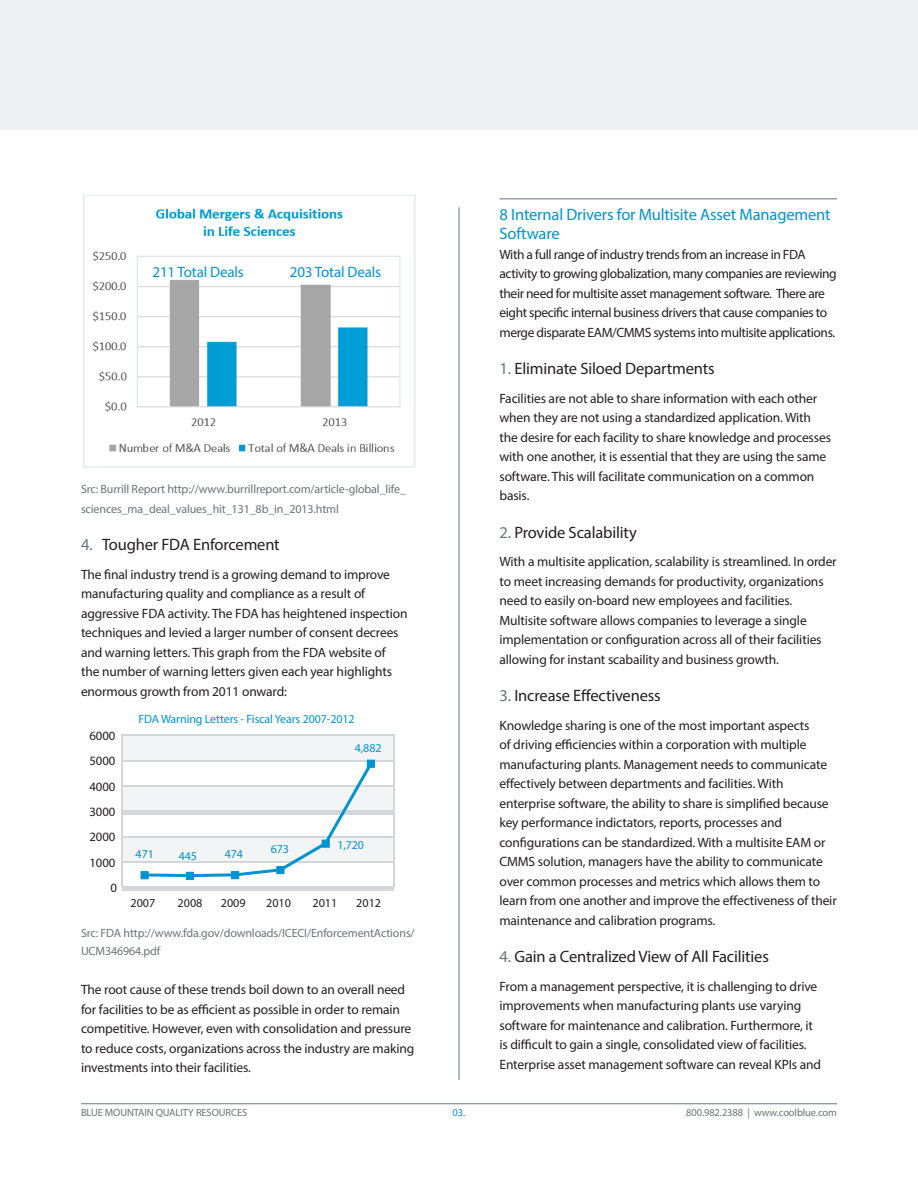
<style>
.page{position:relative;width:918px;height:1188px;background:#fff}
.page>*{position:absolute;margin:0;border:0;box-sizing:border-box;transform-origin:0 0}
.subhead_indents{font:16.5px "Myriad Pro";letter-spacing:-.01em;color:#231f20}
.subhead_w__top_rule{font:16.5px/19.5px "Myriad Pro";letter-spacing:-.01em;color:#0093d0}
.note_in_blue{font:15px "Myriad Pro";letter-spacing:-.01em;color:#0093d0}
.body_text{font:13.5px/19.5px "Myriad Pro";letter-spacing:-.01em;color:#231f20}
.body_text-2{font:13.5px/19.5px "Myriad Pro";letter-spacing:-.03em;color:#231f20}
.t1{font:12.75px "Myriad Pro";color:#231f20}
.t2{font:12.15px "Myriad Pro";color:#231f20}
.body_text-3{font:12px/19.5px "Myriad Pro";letter-spacing:-.01em;color:#6a747b}
.note_in_blue-2{font:12px "Myriad Pro";letter-spacing:-.01em;color:#0093d0}
.t3{font:10.5px "Myriad Pro";letter-spacing:-.01em;color:#6a747b}
.t4{font:10.5px "Myriad Pro";color:#0093d0}
.s1{color:#6a747b}
</style>
<div class="page">
<hr style="left:81px;top:1103px;width:756px;height:1px;background:#6a747b">
<hr style="left:459px;top:207px;width:1px;height:873px;background:#6a747b">
<div style="left:0;top:0;width:918px;height:130px;background:#edeff1"></div>
<hr style="left:500px;top:198px;width:337px;height:1px;background:#6a747b">
<div style="left:123px;top:736px;width:270px;height:24px;background:#f2f4f5"></div>
<div style="left:123px;top:787px;width:270px;height:24px;background:#f2f4f5"></div>
<div style="left:123px;top:837px;width:270px;height:24px;background:#f2f4f5"></div>
<hr style="left:393px;top:735px;width:1px;height:152px;background:#d3d7db">
<hr style="left:121px;top:735px;width:2px;height:152px;background:#d3d7db">
<hr style="left:122px;top:861px;width:272px;height:1px;background:#d3d7db">
<hr style="left:122px;top:836px;width:272px;height:1px;background:#d3d7db">
<hr style="left:122px;top:811px;width:272px;height:4px;background:#d3d7db">
<hr style="left:122px;top:785px;width:272px;height:2px;background:#d3d7db">
<hr style="left:122px;top:760px;width:272px;height:1px;background:#d3d7db">
<hr style="left:122px;top:735px;width:272px;height:1px;background:#d3d7db">
<svg style="left:142px;top:760px;width:233px;height:119px"></svg>
<div style="left:141px;top:871px;width:8px;height:8px;background:#0093d0;border:1px solid #0093d0"></div>
<div style="left:186px;top:872px;width:8px;height:8px;background:#0093d0;border:1px solid #0093d0"></div>
<div style="left:231px;top:871px;width:8px;height:8px;background:#0093d0;border:1px solid #0093d0"></div>
<div style="left:276px;top:866px;width:8px;height:8px;background:#0093d0;border:1px solid #0093d0"></div>
<div style="left:322px;top:840px;width:8px;height:8px;background:#0093d0;border:1px solid #0093d0"></div>
<div style="left:367px;top:760px;width:8px;height:8px;background:#0093d0;border:1px solid #0093d0"></div>
<hr style="left:122px;top:887px;width:272px;height:4px;background:#d3d7db">
<img style="left:83px;top:195px;width:333px;height:273px">
<p class="note_in_blue" style="left:153px;top:263px;width:93px">211 Total Deals</p>
<p class="note_in_blue" style="left:290px;top:263px;width:93px">203 Total Deals</p>
<p class="body_text-3" style="left:81px;top:480px;width:327px">Src: Burrill Report http://www.burrillreport.com/article-global_life_ sciences_ma_deal_values_hit_131_8b_in_2013.html</p>
<p class="subhead_indents" style="left:81px;top:535px;width:200px"><span class="s1">4.</span> Tougher FDA Enforcement</p>
<p class="body_text" style="left:81px;top:564px;width:328px">The final industry trend is a growing demand to improve manufacturing quality and compliance as a result of aggressive FDA activity. The FDA has heightened inspection techniques and levied a larger number of consent decrees and warning letters. This graph from the FDA website of<br>the number of warning letters given each year highlights enormous growth from 2011 onward:</p>
<p class="t1" style="left:89px;top:728px;width:28px">6000</p>
<p class="t1" style="left:89px;top:753px;width:28px">5000</p>
<p class="t1" style="left:89px;top:779px;width:28px">4000</p>
<p class="t1" style="left:89px;top:804px;width:28px">3000</p>
<p class="t1" style="left:89px;top:829px;width:28px">2000</p>
<p class="t1" style="left:89px;top:854px;width:28px">1000</p>
<p class="t1" style="left:111px;top:880px;width:8px">0</p>
<p class="note_in_blue-2" style="left:138px;top:712px;width:218px">FDA Warning Letters - Fiscal Years 2007-2012</p>
<p class="note_in_blue-2" style="left:355px;top:741px;width:28px">4,882</p>
<p class="note_in_blue-2" style="left:136px;top:847px;width:20px">471</p>
<p class="note_in_blue-2" style="left:225px;top:847px;width:20px">474</p>
<p class="note_in_blue-2" style="left:179px;top:848px;width:20px">445</p>
<p class="note_in_blue-2" style="left:271px;top:842px;width:20px">673</p>
<p class="note_in_blue-2" style="left:338px;top:837px;width:28px">1,720</p>
<p class="t2" style="left:131px;top:895px;width:26px">2007</p>
<p class="t2" style="left:178px;top:895px;width:26px">2008</p>
<p class="t2" style="left:221px;top:895px;width:26px">2009</p>
<p class="t2" style="left:266px;top:895px;width:26px">2010</p>
<p class="t2" style="left:312px;top:895px;width:26px">2011</p>
<p class="t2" style="left:356px;top:895px;width:26px">2012</p>
<p class="body_text-3" style="left:81px;top:924px;width:335px;line-height:18px">Src: FDA http://www.fda.gov/downloads/ICECI/EnforcementActions/<br>UCM346964.pdf</p>
<p class="body_text" style="left:81px;top:980px;width:335px">The root cause of these trends boil down to an overall need for facilities to be as efficient as possible in order to remain competitive. However, even with consolidation and pressure to reduce costs, organizations across the industry are making investments into their facilities.</p>
<p class="subhead_w__top_rule" style="left:500px;top:204px;width:333px">8 Internal Drivers for Multisite Asset Management<br>Software</p>
<p class="body_text-2" style="left:500px;top:244px;width:339px">With a full range of industry trends from an increase in FDA activity to growing globalization, many companies are reviewing their need for multisite asset management software. There are eight specific internal business drivers that cause companies to merge disparate EAM/CMMS systems into multisite applications.</p>
<p class="subhead_indents" style="left:500px;top:359px;width:217px"><span class="s1">1.</span> Eliminate Siloed Departments</p>
<p class="body_text" style="left:500px;top:388px;width:333px">Facilities are not able to share information with each other when they are not using a standardized application. With the desire for each facility to share knowledge and processes with one another, it is essential that they are using the same software. This will facilitate communication on a common basis.</p>
<p class="subhead_indents" style="left:500px;top:522px;width:139px"><span class="s1">2.</span> Provide Scalability</p>
<p class="body_text" style="left:500px;top:552px;width:339px">With a multisite application, scalability is streamlined. In order to meet increasing demands for productivity, organizations need to easily on-board new employees and facilities.<br>Multisite software allows companies to leverage a single implementation or configuration across all of their facilities allowing for instant scabaility and business growth.</p>
<p class="subhead_indents" style="left:500px;top:686px;width:163px"><span class="s1">3.</span> Increase Effectiveness</p>
<p class="body_text" style="left:500px;top:715px;width:339px">Knowledge sharing is one of the most important aspects<br>of driving efficiencies within a corporation with multiple manufacturing plants. Management needs to communicate effectively between departments and facilities. With enterprise software, the ability to share is simplified because key performance indictators, reports, processes and configurations can be standardized. With a multisite EAM or CMMS solution, managers have the ability to communicate over common processes and metrics which allows them to learn from one another and improve the effectiveness of their maintenance and calibration programs.</p>
<p class="subhead_indents" style="left:500px;top:947px;width:271px"><span class="s1">4.</span> Gain a Centralized View of All Facilities</p>
<p class="body_text" style="left:500px;top:976px;width:323px">From a management perspective, it is challenging to drive improvements when manufacturing plants use varying software for maintenance and calibration. Furthermore, it is difficult to gain a single, consolidated view of facilities.<br>Enterprise asset management software can reveal KPIs and</p>
<p class="t3" style="left:81px;top:1106px;width:168px">BLUE MOUNTAIN QUALITY RESOURCES</p>
<p class="t4" style="left:453px;top:1106px;width:14px">03.</p>
<p class="t3" style="left:686px;top:1106px;width:152px">800.982.2388 | www.coolblue.com</p>
</div>
